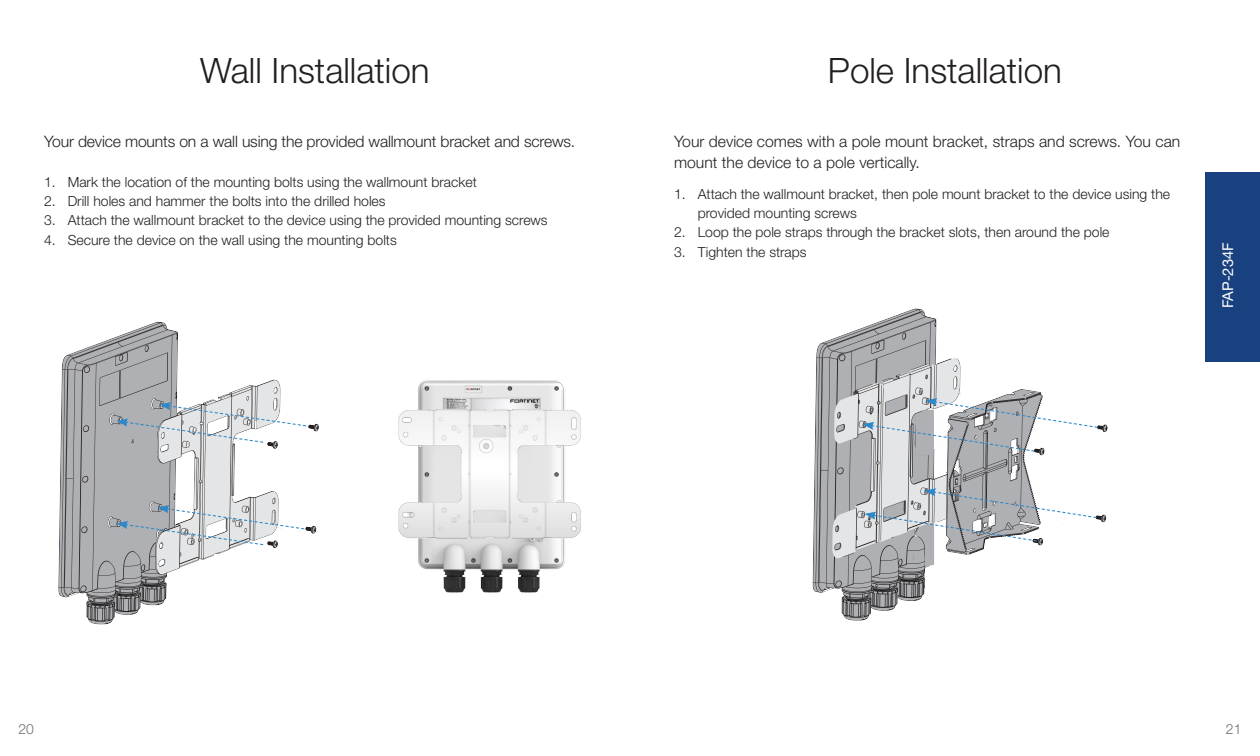
<style>
.page{position:relative;width:1260px;height:756px;background:#fff}
.page>*{position:absolute;margin:0;border:0;box-sizing:border-box;transform-origin:0 0}
.t1{font:300 35px "Helvetica Neue LT Std";color:#231f20}
.t2{font:300 15.75px/21px "Helvetica Neue LT Std";color:#231f20}
.t3{font:14.88px "Helvetica Neue LT Std";color:#fff}
.t4{font:300 14px/19.2px "Helvetica Neue LT Std";color:#231f20}
.t5{font:300 14px "Helvetica Neue LT Std";color:#6d6f71}
</style>
<div class="page">
<div style="left:1205px;top:173px;width:55px;height:189px;background:#1a417f"></div>
<img style="left:418px;top:554px;width:147px;height:39px">
<img style="left:398px;top:380px;width:183px;height:174px">
<img style="left:58px;top:321px;width:223px;height:304px">
<svg style="left:117px;top:402px;width:187px;height:41px"></svg>
<svg style="left:117px;top:505px;width:182px;height:41px;background:#c2c6ca"></svg>
<img style="left:812px;top:308px;width:296px;height:313px">
<svg style="left:863px;top:398px;width:236px;height:54px"></svg>
<svg style="left:865px;top:488px;width:233px;height:54px"></svg>
<img style="left:304px;top:423px;width:15px;height:111px">
<img style="left:263px;top:569px;width:18px;height:29px">
<img style="left:263px;top:403px;width:34px;height:166px">
<h1 class="t1" style="left:200px;top:50px;width:231px">Wall Installation</h1>
<p class="t2" style="left:44px;top:131px;width:533px">Your device mounts on a wall using the provided wallmount bracket and screws.</p>
<p class="t4" style="left:44px;top:172px;width:434px">1. Mark the location of the mounting bolts using the wallmount bracket</p>
<p class="t4" style="left:44px;top:191px;width:343px">2. Drill holes and hammer the bolts into the drilled holes</p>
<p class="t4" style="left:44px;top:211px;width:505px">3. Attach the wallmount bracket to the device using the provided mounting screws</p>
<p class="t4" style="left:44px;top:230px;width:354px">4. Secure the device on the wall using the mounting bolts</p>
<h1 class="t1" style="left:828px;top:49px;width:236px">Pole Installation</h1>
<p class="t2" style="left:674px;top:131px;width:508px">Your device comes with a pole mount bracket, straps and screws. You can mount the device to a pole vertically.</p>
<p class="t4" style="left:698px;top:184px;width:474px;text-indent:-24px">1. Attach the wallmount bracket, then pole mount bracket to the device using the provided mounting screws</p>
<p class="t4" style="left:674px;top:223px;width:437px">2. Loop the pole straps through the bracket slots, then around the pole</p>
<p class="t4" style="left:674px;top:242px;width:134px">3. Tighten the straps</p>
<p class="t3" style="left:1219px;top:308px;width:68px;rotate:-90deg">FAP-234F</p>
<p class="t5" style="left:18px;top:721px;width:17px">20</p>
<p class="t5" style="left:1226px;top:721px;width:17px">21</p>
</div>
